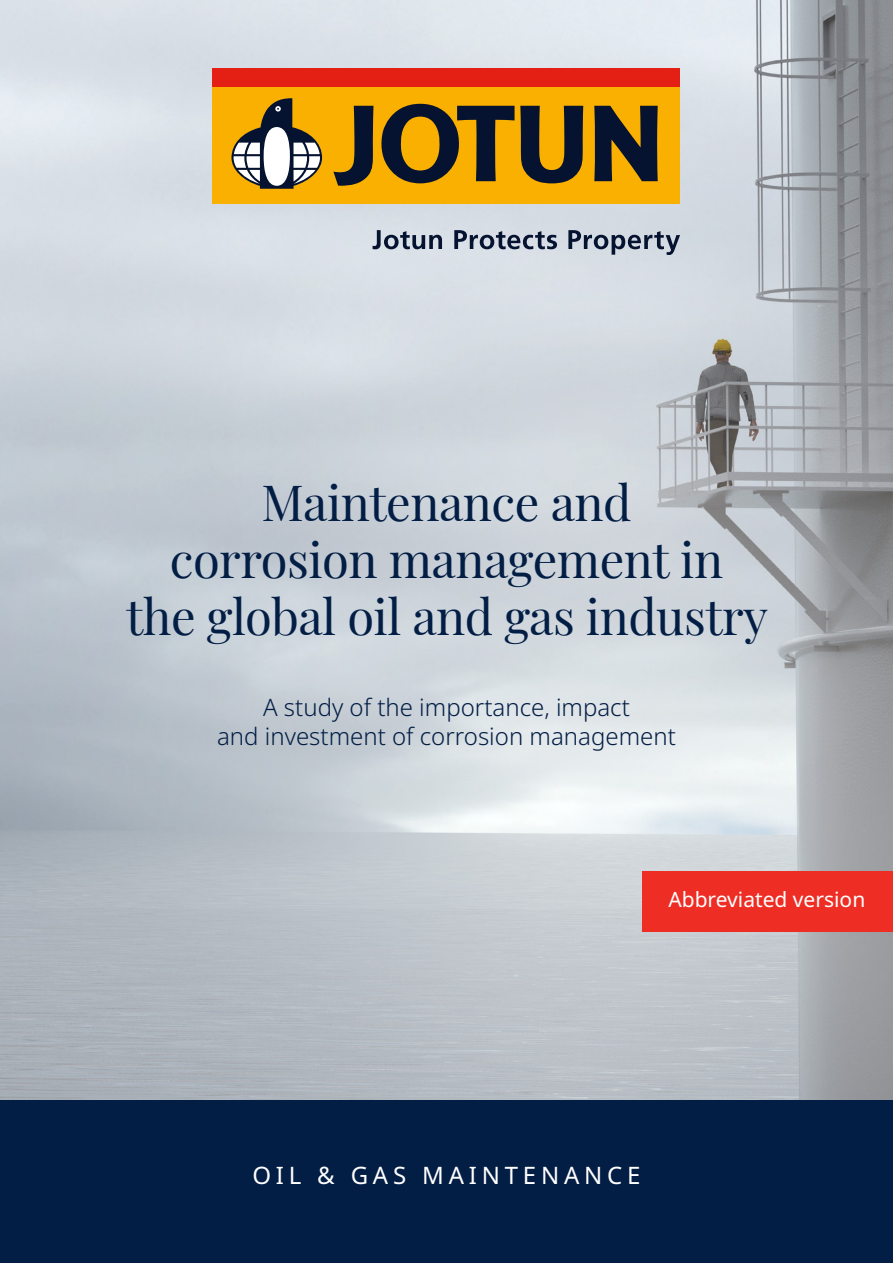
<style>
.page{position:relative;width:893px;height:1263px;background:#fff}
.page>*{position:absolute;margin:0;border:0;box-sizing:border-box;transform-origin:0 0}
.t1{font:48.75px "Playfair Display";letter-spacing:-.01em;color:#031e45}
.t2{font:300 24px "Noto Sans";color:#031e45}
.t3{font:24px "Noto Sans";letter-spacing:.2em;color:#fff}
.t4{font:21px "Noto Sans";color:#fff}
</style>
<div class="page">
<img style="left:0;top:0;width:893px;height:1100px">
<div style="left:0;top:1100px;width:893px;height:163px;background:#031e45"></div>
<div style="left:642px;top:871px;width:251px;height:60px;background:#ee2e24"></div>
<div style="left:213px;top:87px;width:467px;height:117px;background:#f9b000"></div>
<div style="left:213px;top:68px;width:467px;height:19px;background:#e41f13"></div>
<svg style="left:333px;top:106px;width:40px;height:80px"></svg>
<svg style="left:594px;top:106px;width:64px;height:75px"></svg>
<svg style="left:520px;top:106px;width:63px;height:77px"></svg>
<svg style="left:381px;top:104px;width:133px;height:79px"></svg>
<svg style="left:231px;top:98px;width:91px;height:91px"></svg>
<svg style="left:373px;top:230px;width:69px;height:19px"></svg>
<svg style="left:454px;top:230px;width:103px;height:19px"></svg>
<svg style="left:568px;top:230px;width:112px;height:25px"></svg>
<p class="t1" style="left:261px;top:464px;width:372px">Maintenance and</p>
<p class="t1" style="left:170px;top:521px;width:555px">corrosion management in</p>
<p class="t1" style="left:126px;top:578px;width:643px">the global oil and gas industry</p>
<p class="t2" style="left:263px;top:690px;width:368px">A study of the importance, impact</p>
<p class="t2" style="left:217px;top:719px;width:460px">and investment of corrosion management</p>
<p class="t4" style="left:668px;top:884px;width:198px">Abbreviated version</p>
<p class="t3" style="left:252px;top:1159px;width:390px">OIL &amp; GAS MAINTENANCE</p>
</div>
